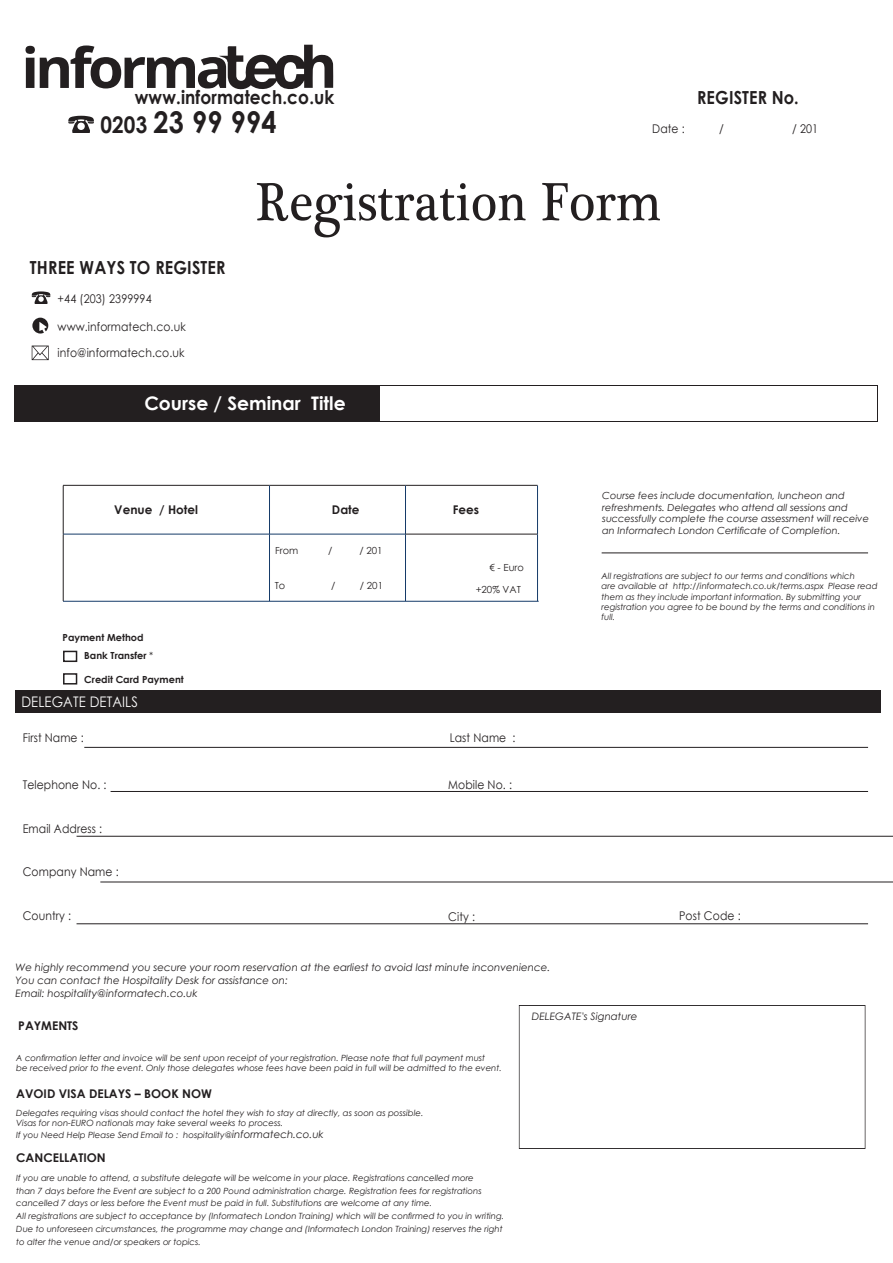
<style>
.page{position:relative;width:893px;height:1263px;background:#fff}
.page>*{position:absolute;margin:0;border:0;box-sizing:border-box;transform-origin:0 0}
.t1{font:700 30px "Century Gothic";letter-spacing:.01em;color:#231f20;scale:.9 1}
.t2{font:700 18.9px "Century Gothic";letter-spacing:.01em;color:#231f20;scale:.9 1}
.t3{font:700 18.75px "Century Gothic";color:#fff}
.t4{font:700 18px "Century Gothic";letter-spacing:.01em;color:#231f20;scale:.9 1}
.t5{font:14.55px "Century Gothic";letter-spacing:.01em;color:#fff;scale:.9 1}
.t6{font:12px "Century Gothic";letter-spacing:.01em;color:#231f20;scale:.9 1}
.t7{font:700 12px "Century Gothic";color:#231f20}
.t8{font:italic 10.2px/12.8px "Century Gothic";color:#231f20}
.t9{font:italic 9.75px/11.7px "Century Gothic";color:#231f20}
.t10{font:700 9.75px/18.5px "Century Gothic";color:#231f20}
.t11{font:9.75px "Century Gothic";color:#231f20}
.t12{font:italic 8.55px/10.4px "Century Gothic";color:#231f20}
.s1{font-size:22.95px}
.s2{font-weight:400}
.s3{font-size:10.2px}
</style>
<div class="page">
<div style="left:15px;top:691px;width:866px;height:22px;background:#231f20"></div>
<svg style="left:32px;top:346px;width:17px;height:14px"></svg>
<svg style="left:32px;top:291px;width:18px;height:13px"></svg>
<svg style="left:68px;top:116px;width:26px;height:17px"></svg>
<svg style="left:32px;top:318px;width:16px;height:16px"></svg>
<hr style="left:63px;top:485px;width:206px;height:1px;background:#231f20">
<hr style="left:63px;top:486px;width:1px;height:48px;background:#231f20">
<hr style="left:269px;top:485px;width:136px;height:1px;background:#231f20">
<hr style="left:405px;top:485px;width:132px;height:1px;background:#231f20">
<hr style="left:63px;top:534px;width:1px;height:67px;background:#231f20">
<hr style="left:84px;top:747px;width:784px;height:1px;background:#231f20">
<hr style="left:111px;top:791px;width:757px;height:1px;background:#231f20">
<hr style="left:76px;top:924px;width:792px;height:1px;background:#231f20">
<hr style="left:601px;top:553px;width:267px;height:1px;background:#231f20">
<div style="left:14px;top:386px;width:863px;height:36px;background:#231f20"></div>
<div style="left:380px;top:387px;width:496px;height:34px;background:#fff"></div>
<svg style="left:519px;top:1005px;width:346px;height:144px"></svg>
<div style="left:63px;top:673px;width:14px;height:12px;border:2px solid #231f20"></div>
<div style="left:63px;top:651px;width:14px;height:11px;border:2px solid #231f20"></div>
<svg style="left:257px;top:183px;width:268px;height:54px"></svg>
<svg style="left:542px;top:183px;width:118px;height:38px"></svg>
<svg style="left:25px;top:45px;width:308px;height:45px"></svg>
<hr style="left:76px;top:836px;width:816px;height:1px;background:#231f20">
<hr style="left:100px;top:882px;width:792px;height:1px;background:#231f20">
<h2 class="t2" style="left:135px;top:83px;width:223px">www.informatech.co.uk</h2>
<h1 class="t1" style="left:100px;top:100px;width:197px"><span class="s1">0203</span> 23 99 994</h1>
<h3 class="t4" style="left:30px;top:253px;width:219px">THREE WAYS TO REGISTER</h3>
<h3 class="t6" style="left:58px;top:290px;width:106px">+44 (203) 2399994</h3>
<h3 class="t6" style="left:58px;top:319px;width:144px">www.informatech.co.uk</h3>
<h3 class="t6" style="left:58px;top:344px;width:142px">info@informatech.co.uk</h3>
<h3 class="t3" style="left:144px;top:389px;width:203px">Course / Seminar Title</h3>
<h3 class="t7" style="left:114px;top:501px;width:85px">Venue / Hotel</h3>
<h3 class="t7" style="left:332px;top:501px;width:29px">Date</h3>
<h3 class="t7" style="left:453px;top:501px;width:28px">Fees</h3>
<p class="t10" style="left:84px;top:628px;width:71px;text-indent:-22px">Payment Method<br>Bank Transfer <span class="s2">*</span></p>
<p class="t10" style="left:84px;top:669px;width:101px">Credit Card Payment</p>
<h3 class="t5" style="left:21px;top:692px;width:131px">DELEGATE DETAILS</h3>
<p class="t11" style="left:275px;top:544px;width:25px">From</p>
<p class="t11" style="left:328px;top:544px;width:6px">/</p>
<p class="t11" style="left:359px;top:544px;width:25px">/ 201</p>
<p class="t11" style="left:275px;top:579px;width:12px">To</p>
<p class="t11" style="left:331px;top:579px;width:6px">/</p>
<p class="t11" style="left:360px;top:579px;width:25px">/ 201</p>
<p class="t11" style="left:475px;top:583px;width:47px">+20% VAT</p>
<p class="t11" style="left:489px;top:561px;width:36px">€ - Euro</p>
<h3 class="t4" style="left:697px;top:84px;width:114px">REGISTER No.</h3>
<h3 class="t6" style="left:652px;top:121px;width:38px">Date :</h3>
<h3 class="t6" style="left:719px;top:121px;width:7px">/</h3>
<h3 class="t6" style="left:792px;top:121px;width:30px">/ 201</h3>
<p class="t9" style="left:602px;top:489px;width:268px">Course fees include documentation, luncheon and refreshments. Delegates who attend all sessions and successfully complete the course assessment will receive an Informatech London Certificate of Completion.</p>
<p class="t12" style="left:601px;top:571px;width:255px">All registrations are subject to our terms and conditions which</p>
<p class="t12" style="left:601px;top:581px;width:277px">are available at http://informatech.co.uk/terms.aspx Please read them as they include important information. By submitting your registration you agree to be bound by the terms and conditions in full.</p>
<h3 class="t6" style="left:23px;top:729px;width:69px">First Name :</h3>
<h3 class="t6" style="left:450px;top:729px;width:75px">Last Name :</h3>
<h3 class="t6" style="left:23px;top:777px;width:95px">Telephone No. :</h3>
<h3 class="t6" style="left:23px;top:820px;width:90px">Email Address :</h3>
<h3 class="t6" style="left:23px;top:864px;width:108px">Company Name :</h3>
<h3 class="t6" style="left:23px;top:908px;width:55px">Country :</h3>
<h3 class="t6" style="left:448px;top:777px;width:72px">Mobile No. :</h3>
<h3 class="t6" style="left:448px;top:909px;width:31px">City :</h3>
<h3 class="t6" style="left:679px;top:908px;width:70px">Post Code :</h3>
<p class="t8" style="left:16px;top:961px;width:536px">We highly recommend you secure your room reservation at the earliest to avoid last minute inconvenience.<br>You can contact the Hospitality Desk for assistance on:<br>Email: hospitality@informatech.co.uk</p>
<h3 class="t7" style="left:18px;top:1016px;width:62px">PAYMENTS</h3>
<p class="t12" style="left:16px;top:1053px;width:487px">A confirmation letter and invoice will be sent upon receipt of your registration. Please note that full payment must<br>be received prior to the event. Only those delegates whose fees have been paid in full will be admitted to the event.</p>
<h3 class="t7" style="left:16px;top:1085px;width:197px">AVOID VISA DELAYS – BOOK NOW</h3>
<p class="t12" style="left:16px;top:1107px;width:408px">Delegates requiring visas should contact the hotel they wish to stay at directly, as soon as possible.<br>Visas for non-EURO nationals may take several weeks to process.</p>
<p class="t12" style="left:16px;top:1130px;width:309px">If you Need Help Please Send Email to : hospitality@<span class="s3">informatech.co.uk</span></p>
<p class="t12" style="left:16px;top:1171px;width:489px;line-height:12.8px">If you are unable to attend, a substitute delegate will be welcome in your place. Registrations cancelled more<br>than 7 days before the Event are subject to a 200 Pound administration charge. Registration fees for registrations cancelled 7 days or less before the Event must be paid in full. Substitutions are welcome at any time.<br>All registrations are subject to acceptance by (Informatech London Training) which will be confirmed to you in writing.<br>Due to unforeseen circumstances, the programme may change and (Informatech London Training) reserves the right to alter the venue and/or speakers or topics.</p>
<h3 class="t7" style="left:16px;top:1148px;width:91px">CANCELLATION</h3>
<p class="t8" style="left:532px;top:1010px;width:107px">DELEGATE's Signature</p>
</div>
